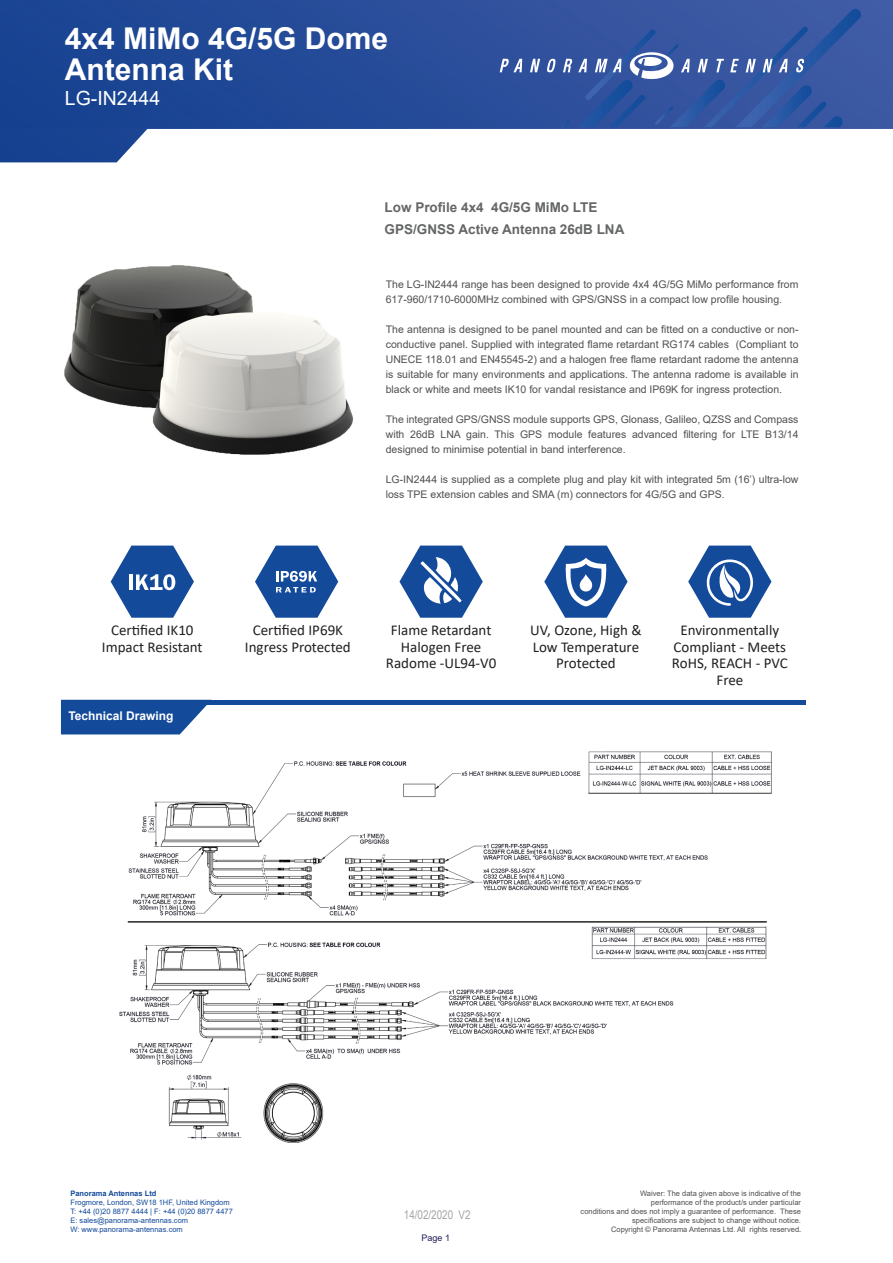
<style>
.page{position:relative;width:893px;height:1263px;background:#fff}
.page>*{position:absolute;margin:0;border:0;box-sizing:border-box;transform-origin:0 0}
.t1{font:700 30px/31.2px "Arial";color:#fff}
.t2{font:19.5px "Arial";color:#fff}
.Page-Titles_Left_2{font:15px/16.5px "Calibri";color:#231f20;text-align:center}
.Sub-Titles_-_TET8{font:700 13.5px "Arial";color:#656666}
.Table_Title{font:700 12px "Arial";color:#fff}
.t3{font:12px "Arial Narrow";color:#a7a3a3}
.Description{font:10.5px/15px "Arial";color:#505052}
.t4{font:9px "Arial";color:#201f5e}
.t5{font:7.5px/9px "Arial";color:#4e4f50;text-align:right}
.t6{font:7.5px/9px "Arial";color:#134a9a}
.t7{font:700 7.5px "Arial";color:#134a9a}
.s1{font-family:"Myriad Pro";font-size:9px}
</style>
<div class="page">
<img style="left:0;top:0;width:893px;height:129px">
<svg style="left:547px;top:9px;width:315px;height:118px;background:#3b5ba4"></svg>
<svg style="left:530px;top:59px;width:10px;height:13px"></svg>
<svg style="left:500px;top:58px;width:22px;height:14px"></svg>
<img style="left:0;top:128px;width:149px;height:34px">
<img style="left:64px;top:265px;width:289px;height:190px">
<img style="left:119px;top:751px;width:653px;height:392px">
<svg style="left:399px;top:546px;width:84px;height:72px"></svg>
<svg style="left:544px;top:546px;width:84px;height:72px"></svg>
<svg style="left:688px;top:546px;width:83px;height:72px"></svg>
<svg style="left:255px;top:546px;width:83px;height:72px"></svg>
<svg style="left:111px;top:546px;width:83px;height:72px"></svg>
<hr style="left:66px;top:700px;width:739px;height:4px;background:#134a9a">
<svg style="left:61px;top:700px;width:151px;height:34px"></svg>
<h1 class="t1" style="left:65px;top:23px;width:325px">4x4 MiMo 4G/5G Dome<br>Antenna Kit</h1>
<h2 class="t2" style="left:65px;top:85px;width:97px">LG-IN2444</h2>
<p class="Sub-Titles_-_TET8" style="left:385px;top:197px;width:214px">Low Profile 4x4 4G/5G MiMo LTE</p>
<p class="Sub-Titles_-_TET8" style="left:385px;top:220px;width:241px">GPS/GNSS Active Antenna 26dB LNA</p>
<p class="Description" style="left:386px;top:276px;width:414px">The LG-IN2444 range has been designed to provide 4x4 4G/5G MiMo performance from<br>617-960/1710-6000MHz combined with GPS/GNSS in a compact low profile housing.</p>
<p class="Description" style="left:386px;top:321px;width:414px;text-align:justify">The antenna is designed to be panel mounted and can be fitted on a conductive or non&shy;conductive panel. Supplied with integrated flame retardant RG174 cables (Compliant to UNECE 118.01 and EN45545-2) and a halogen free flame retardant radome the antenna is suitable for many environments and applications. The antenna radome is available in black or white and meets IK10 for vandal resistance and IP69K for ingress protection.</p>
<p class="Description" style="left:386px;top:411px;width:414px;text-align:justify">The integrated GPS/GNSS module supports GPS, Glonass, Galileo, QZSS and Compass with 26dB LNA gain. This GPS module features advanced filtering for LTE B13/14 designed to minimise potential in band interference.</p>
<p class="Description" style="left:386px;top:471px;width:414px">LG-IN2444 is supplied as a complete plug and play kit with integrated 5m (16’) ultra-low loss TPE extension cables and SMA (m) connectors for 4G/5G and GPS.</p>
<p class="Page-Titles_Left_2" style="left:111px;top:622px;width:84px">Certified IK10</p>
<p class="Page-Titles_Left_2" style="left:102px;top:638px;width:102px">Impact Resistant</p>
<p class="Table_Title" style="left:68px;top:707px;width:107px">Technical Drawing</p>
<p class="Page-Titles_Left_2" style="left:253px;top:622px;width:92px">Certified IP69K</p>
<p class="Page-Titles_Left_2" style="left:245px;top:638px;width:107px">Ingress Protected</p>
<p class="Page-Titles_Left_2" style="left:391px;top:622px;width:102px">Flame Retardant<br>Halogen Free</p>
<p class="Page-Titles_Left_2" style="left:386px;top:655px;width:112px">Radome -UL94-V0</p>
<p class="Page-Titles_Left_2" style="left:530px;top:622px;width:113px">UV, Ozone, High &amp;<br>Low Temperature<br>Protected</p>
<p class="Page-Titles_Left_2" style="left:672px;top:622px;width:117px">Environmentally<br>Compliant - Meets<br>RoHS, REACH - PVC<br>Free</p>
<p class="t7" style="left:70px;top:1188px;width:87px">Panorama Antennas Ltd</p>
<p class="t6" style="left:70px;top:1198px;width:164px">Frogmore, London, SW18 1HF, United Kingdom T: +44 (0)20 8877 4444 | F: +44 (0)20 8877 4477<br>E: sales@panorama-antennas.com<br>W: www.panorama-antennas.com</p>
<p class="t3" style="left:404px;top:1206px;width:68px">14/02/2020 V2</p>
<p class="t4" style="left:421px;top:1231px;width:30px">Page 1</p>
<p class="t5" style="left:581px;top:1189px;width:222px">Waiver: The data given above is indicative of the<br>performance of the product/s under particular<br>conditions and does not imply a guarantee of performance. These specifications are subject to change without notice.<br>Copyright © Panorama Antennas Ltd. All rights reserved<span class="s1">.</span></p>
</div>
